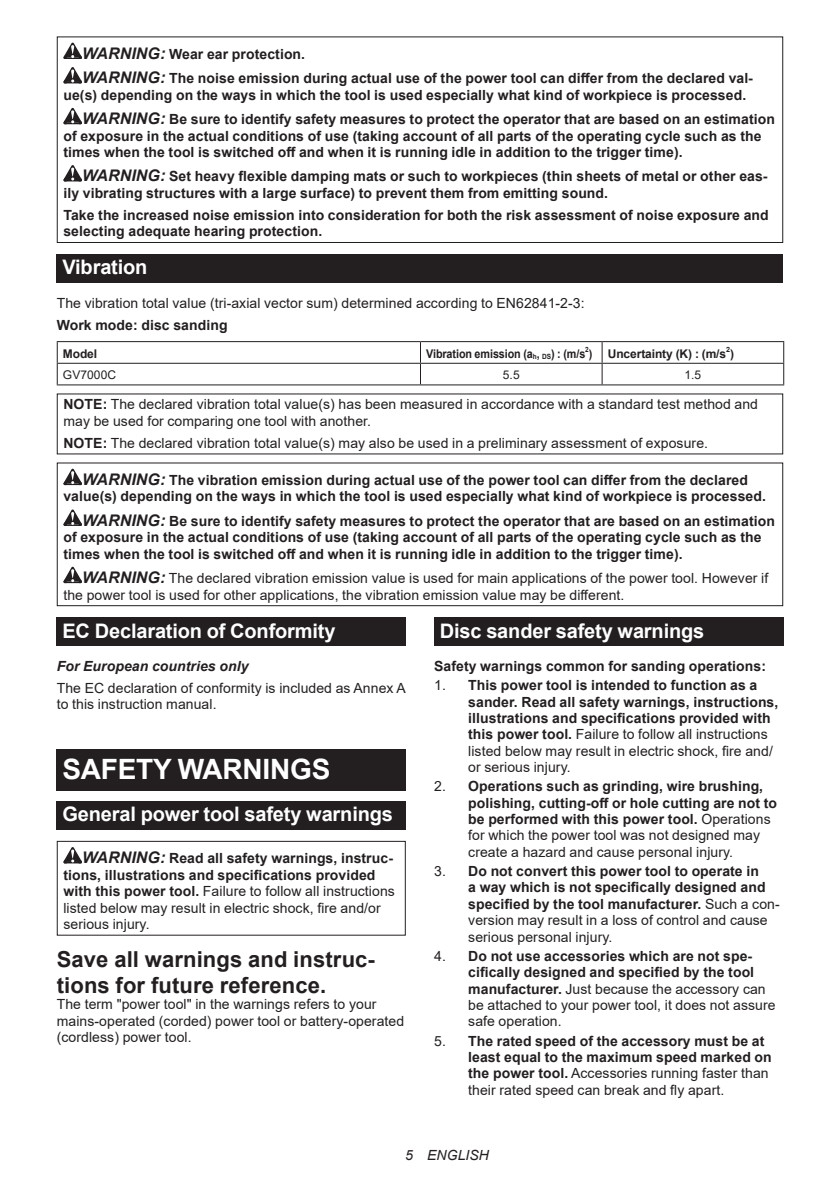
<style>
.page{position:relative;width:840px;height:1191px;background:#fff}
.page>*{position:absolute;margin:0;border:0;box-sizing:border-box;transform-origin:0 0}
.t1{font:700 28px "Arial";letter-spacing:-.01em;color:#fff}
.t2{font:700 22px/25.8px "Arial";letter-spacing:.005em;color:#231f20}
.t3{font:700 20px "Arial";letter-spacing:-.01em;color:#fff}
.t4{font:700 14px/16.4px "Arial";letter-spacing:.005em;color:#231f20}
.t5{font:14px/16.4px "Arial";letter-spacing:.005em;color:#231f20}
.t6{font:italic 700 14px "Arial";letter-spacing:.005em;color:#231f20}
.t7{font:italic 14px "Arial";letter-spacing:.005em;color:#231f20}
.t8{font:700 12px "Arial";letter-spacing:-.01em;color:#231f20;scale:.9 1}
.t9{font:700 12px "Arial";letter-spacing:-.01em;color:#231f20}
.t10{font:12px "Arial";letter-spacing:.005em;color:#231f20}
.t11{font:700 7.2px "Arial";color:#231f20;scale:.9 1}
.t12{font:700 7.2px "Arial";color:#231f20}
.s1{font-style:italic;font-size:16px}
.s2{font-weight:700}
.s3{font-weight:700;font-style:italic;font-size:16px}
.s4{font-weight:400}
</style>
<div class="page">
<svg style="left:63px;top:43px;width:19px;height:16px"></svg>
<svg style="left:63px;top:67px;width:19px;height:16px"></svg>
<svg style="left:63px;top:108px;width:19px;height:16px"></svg>
<svg style="left:63px;top:165px;width:19px;height:16px"></svg>
<div style="left:57px;top:36px;width:725px;height:207px;border:1px solid #231f20"></div>
<div style="left:57px;top:254px;width:725px;height:29px;background:#231f20"></div>
<hr style="left:57px;top:341px;width:363px;height:1px;background:#231f20">
<hr style="left:420px;top:341px;width:181px;height:1px;background:#231f20">
<hr style="left:601px;top:341px;width:182px;height:1px;background:#231f20">
<hr style="left:57px;top:363px;width:363px;height:1px;background:#231f20">
<svg style="left:57px;top:342px;width:1px;height:42px"></svg>
<hr style="left:420px;top:363px;width:181px;height:1px;background:#231f20">
<svg style="left:420px;top:342px;width:1px;height:42px"></svg>
<hr style="left:601px;top:363px;width:182px;height:1px;background:#231f20">
<svg style="left:601px;top:342px;width:1px;height:42px"></svg>
<hr style="left:57px;top:384px;width:363px;height:1px;background:#231f20">
<hr style="left:420px;top:384px;width:181px;height:1px;background:#231f20">
<hr style="left:601px;top:384px;width:182px;height:1px;background:#231f20">
<svg style="left:63px;top:469px;width:19px;height:16px"></svg>
<svg style="left:63px;top:509px;width:19px;height:17px"></svg>
<svg style="left:63px;top:567px;width:19px;height:16px"></svg>
<div style="left:57px;top:462px;width:725px;height:144px;border:1px solid #231f20"></div>
<div style="left:57px;top:617px;width:348px;height:29px;background:#231f20"></div>
<div style="left:57px;top:749px;width:348px;height:41px;background:#231f20"></div>
<div style="left:57px;top:801px;width:348px;height:29px;background:#231f20"></div>
<svg style="left:63px;top:847px;width:19px;height:16px"></svg>
<div style="left:57px;top:841px;width:348px;height:94px;border:1px solid #231f20"></div>
<div style="left:434px;top:617px;width:348px;height:29px;background:#231f20"></div>
<p class="t4" style="left:82px;top:42px;width:672px;line-height:24.4px"><span class="s1">WARNING:</span> Wear ear protection.<br><span class="s1">WARNING:</span> The noise emission during actual use of the power tool can differ from the declared val-</p>
<p class="t4" style="left:82px;top:83px;width:694px;line-height:24.4px;text-indent:-19px">ue(s) depending on the ways in which the tool is used especially what kind of workpiece is processed.<br><span class="s1">WARNING:</span> Be sure to identify safety measures to protect the operator that are based on an estimation</p>
<p class="t4" style="left:63px;top:128px;width:699px">of exposure in the actual conditions of use (taking account of all parts of the operating cycle such as the times when the tool is switched off and when it is running idle in addition to the trigger time).</p>
<p class="t4" style="left:63px;top:168px;width:705px;text-indent:19px"><span class="s1">WARNING:</span> Set heavy flexible damping mats or such to workpieces (thin sheets of metal or other eas&shy;ily vibrating structures with a large surface) to prevent them from emitting sound.</p>
<p class="t4" style="left:63px;top:207px;width:706px">Take the increased noise emission into consideration for both the risk assessment of noise exposure and selecting adequate hearing protection.</p>
<h3 class="t3" style="left:62px;top:253px;width:86px">Vibration</h3>
<p class="t5" style="left:57px;top:294px;width:529px">The vibration total value (tri-axial vector sum) determined according to EN62841-2-3:</p>
<p class="t4" style="left:57px;top:317px;width:172px">Work mode: disc sanding</p>
<p class="t9" style="left:63px;top:345px;width:36px">Model</p>
<p class="t8" style="left:426px;top:345px;width:186px">Vibration emission (a<sub>h</sub>, <sub>DS</sub>) : (m/s )</p>
<p class="t11" style="left:585px;top:344px;width:6px">2</p>
<p class="t9" style="left:607px;top:345px;width:128px">Uncertainty (K) : (m/s )</p>
<p class="t12" style="left:725px;top:344px;width:6px">2</p>
<p class="t10" style="left:63px;top:367px;width:55px">GV7000C</p>
<p class="t10" style="left:502px;top:367px;width:18px">5.5</p>
<p class="t10" style="left:684px;top:367px;width:18px">1.5</p>
<p class="t5" style="left:63px;top:396px;width:695px"><span class="s2">NOTE:</span> The declared vibration total value(s) has been measured in accordance with a standard test method and may be used for comparing one tool with another.</p>
<p class="t5" style="left:63px;top:434px;width:645px"><span class="s2">NOTE:</span> The declared vibration total value(s) may also be used in a preliminary assessment of exposure.</p>
<p class="t4" style="left:63px;top:472px;width:703px;text-align:center"><span class="s1">WARNING:</span> The vibration emission during actual use of the power tool can differ from the declared value(s) depending on the ways in which the tool is used especially what kind of workpiece is processed.</p>
<p class="t4" style="left:63px;top:513px;width:712px;text-indent:19px"><span class="s1">WARNING:</span> Be sure to identify safety measures to protect the operator that are based on an estimation of exposure in the actual conditions of use (taking account of all parts of the operating cycle such as the times when the tool is switched off and when it is running idle in addition to the trigger time).</p>
<p class="t5" style="left:63px;top:570px;width:706px;text-indent:19px"><span class="s3">WARNING:</span> The declared vibration emission value is used for main applications of the power tool. However if the power tool is used for other applications, the vibration emission value may be different.</p>
<h3 class="t3" style="left:62px;top:616px;width:274px">EC Declaration of Conformity</h3>
<p class="t6" style="left:57px;top:656px;width:193px">For European countries only</p>
<p class="t5" style="left:57px;top:680px;width:350px">The EC declaration of conformity is included as Annex A to this instruction manual.</p>
<h3 class="t3" style="left:439px;top:616px;width:266px">Disc sander safety warnings</h3>
<p class="t4" style="left:434px;top:658px;width:333px">Safety warnings common for sanding operations:</p>
<p class="t4" style="left:468px;top:677px;width:311px;text-indent:-34px"><span class="s4">1.</span> This power tool is intended to function as a sander. Read all safety warnings, instructions, illustrations and specifications provided with this power tool. <span class="s4">Failure to follow all instructions listed below may result in electric shock, fire and/ or serious injury.</span></p>
<p class="t4" style="left:468px;top:778px;width:310px;text-indent:-34px"><span class="s4">2.</span> Operations such as grinding, wire brushing, polishing, cutting-off or hole cutting are not to be performed with this power tool. <span class="s4">Operations for which the power tool was not designed may create a hazard and cause personal injury.</span></p>
<p class="t4" style="left:468px;top:863px;width:313px;text-indent:-34px"><span class="s4">3.</span> Do not convert this power tool to operate in<br>a way which is not specifically designed and specified by the tool manufacturer. <span class="s4">Such a con&shy;version may result in a loss of control and cause serious personal injury.</span></p>
<p class="t4" style="left:468px;top:947px;width:309px;text-indent:-34px"><span class="s4">4.</span> Do not use accessories which are not spe&shy;cifically designed and specified by the tool manufacturer. <span class="s4">Just because the accessory can be attached to your power tool, it does not assure safe operation.</span></p>
<p class="t4" style="left:468px;top:1032px;width:305px;text-indent:-34px"><span class="s4">5.</span> The rated speed of the accessory must be at least equal to the maximum speed marked on the power tool. <span class="s4">Accessories running faster than their rated speed can break and fly apart.</span></p>
<h1 class="t1" style="left:62px;top:749px;width:269px">SAFETY WARNINGS</h1>
<h3 class="t3" style="left:62px;top:800px;width:332px">General power tool safety warnings</h3>
<p class="t4" style="left:63px;top:850px;width:333px;text-indent:19px"><span class="s1">WARNING:</span> Read all safety warnings, instruc&shy;tions, illustrations and specifications provided with this power tool. <span class="s4">Failure to follow all instructions listed below may result in electric shock, fire and/or serious injury.</span></p>
<h2 class="t2" style="left:57px;top:946px;width:319px">Save all warnings and instruc&shy;tions for future reference.</h2>
<p class="t5" style="left:57px;top:996px;width:349px">The term "power tool" in the warnings refers to your mains-operated (corded) power tool or battery-operated (cordless) power tool.</p>
<p class="t7" style="left:405px;top:1146px;width:85px">5 ENGLISH</p>
</div>
